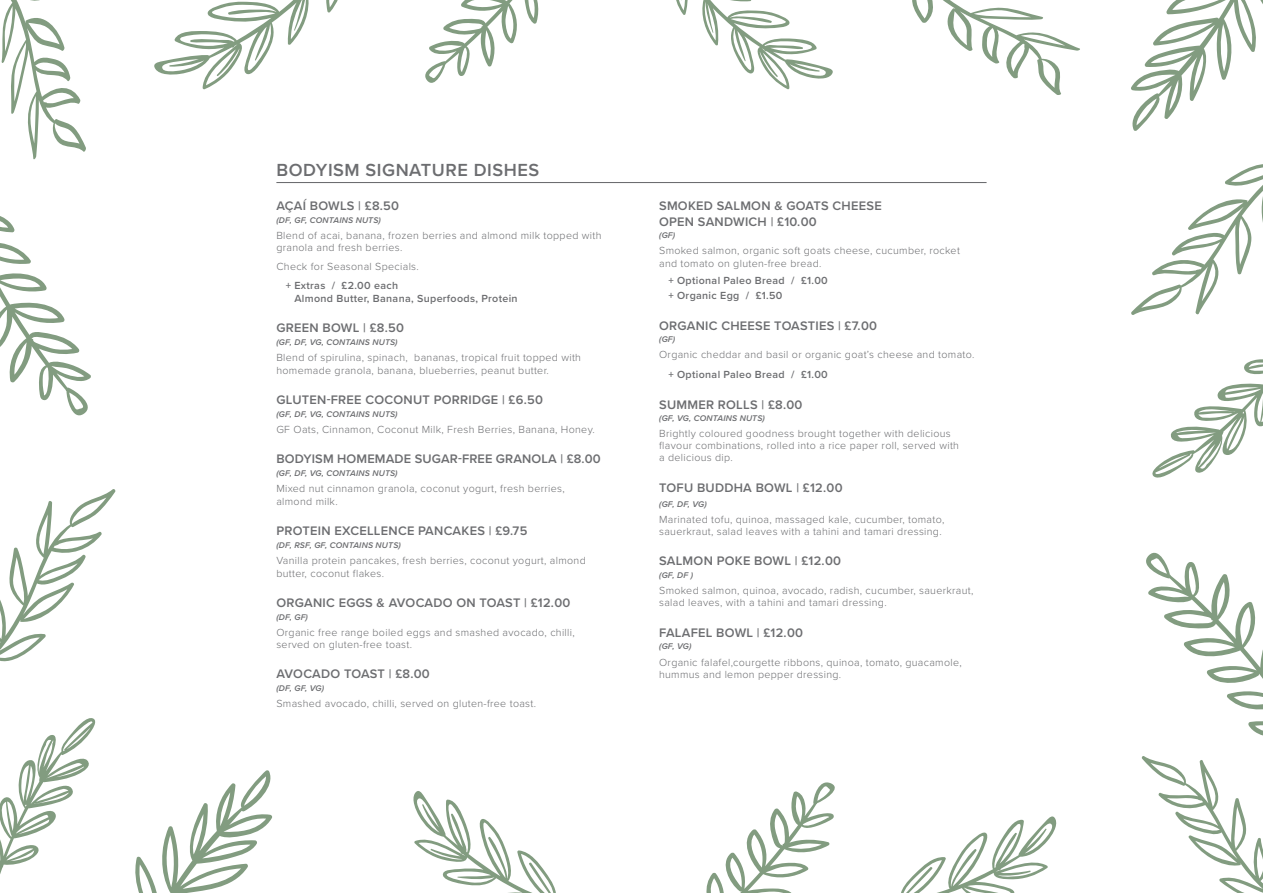
<style>
.page{position:relative;width:1263px;height:893px;background:#fff}
.page>*{position:absolute;margin:0;border:0;box-sizing:border-box;transform-origin:0 0}
.t1{font:600 18.15px "Proxima Nova";letter-spacing:.03em;color:#6c6d70}
.t2{font:600 12.75px/15.5px "Proxima Nova";letter-spacing:.02em;color:#6c6d70}
.t3{font:300 10.65px/12px "Proxima Nova";letter-spacing:.03em;color:#6c6d70}
.t4{font:600 10.65px/15.5px "Proxima Nova";letter-spacing:.03em;color:#6c6d70}
.t5{font:italic 600 8.55px "Proxima Nova";letter-spacing:.02em;color:#6c6d70}
</style>
<div class="page">
<hr style="left:276px;top:182px;width:710px;height:1px;background:#6c6d70">
<svg style="left:425px;top:0;width:114px;height:83px"></svg>
<svg style="left:676px;top:0;width:157px;height:90px"></svg>
<svg style="left:413px;top:791px;width:143px;height:102px"></svg>
<svg style="left:1131px;top:0;width:132px;height:131px"></svg>
<svg style="left:1131px;top:164px;width:132px;height:151px"></svg>
<svg style="left:0;top:489px;width:116px;height:173px"></svg>
<svg style="left:1152px;top:359px;width:111px;height:119px"></svg>
<svg style="left:0;top:718px;width:96px;height:156px"></svg>
<svg style="left:0;top:216px;width:91px;height:200px"></svg>
<svg style="left:1141px;top:552px;width:122px;height:341px"></svg>
<svg style="left:135px;top:770px;width:137px;height:123px"></svg>
<svg style="left:706px;top:782px;width:129px;height:111px"></svg>
<svg style="left:1px;top:0;width:85px;height:160px"></svg>
<svg style="left:912px;top:0;width:168px;height:95px"></svg>
<svg style="left:154px;top:0;width:184px;height:90px"></svg>
<svg style="left:901px;top:816px;width:156px;height:77px"></svg>
<h1 class="t1" style="left:276px;top:156px;width:264px">BODYISM SIGNATURE DISHES</h1>
<p class="t2" style="left:276px;top:198px;width:124px">AÇAÍ BOWLS | £8.50</p>
<p class="t5" style="left:276px;top:214px;width:106px">(DF, GF, CONTAINS NUTS)</p>
<p class="t3" style="left:276px;top:229px;width:327px">Blend of acai, banana, frozen berries and almond milk topped with granola and fresh berries.</p>
<p class="t3" style="left:276px;top:260px;width:144px">Check for Seasonal Specials.</p>
<p class="t4" style="left:294px;top:279px;width:225px;line-height:12.8px;text-indent:-9px">+ Extras / £2.00 each<br>Almond Butter, Banana, Superfoods, Protein</p>
<p class="t2" style="left:276px;top:320px;width:129px">GREEN BOWL | £8.50</p>
<p class="t5" style="left:276px;top:335px;width:123px">(GF, DF, VG, CONTAINS NUTS)</p>
<p class="t3" style="left:276px;top:350px;width:306px;line-height:12.8px">Blend of spirulina, spinach, bananas, tropical fruit topped with homemade granola, banana, blueberries, peanut butter.</p>
<p class="t2" style="left:276px;top:392px;width:268px">GLUTEN-FREE COCONUT PORRIDGE | £6.50</p>
<p class="t5" style="left:276px;top:407px;width:123px">(GF, DF, VG, CONTAINS NUTS)</p>
<p class="t3" style="left:276px;top:423px;width:320px">GF Oats, Cinnamon, Coconut Milk, Fresh Berries, Banana, Honey.</p>
<p class="t2" style="left:276px;top:451px;width:326px">BODYISM HOMEMADE SUGAR-FREE GRANOLA | £8.00</p>
<p class="t5" style="left:276px;top:466px;width:123px">(GF, DF, VG, CONTAINS NUTS)</p>
<p class="t3" style="left:276px;top:481px;width:290px;line-height:12.8px">Mixed nut cinnamon granola, coconut yogurt, fresh berries, almond milk.</p>
<p class="t2" style="left:276px;top:523px;width:252px">PROTEIN EXCELLENCE PANCAKES | £9.75</p>
<p class="t5" style="left:276px;top:538px;width:126px">(DF, RSF, GF, CONTAINS NUTS)</p>
<p class="t3" style="left:276px;top:553px;width:311px;line-height:12.8px">Vanilla protein pancakes, fresh berries, coconut yogurt, almond butter, coconut flakes.</p>
<p class="t2" style="left:276px;top:595px;width:295px">ORGANIC EGGS &amp; AVOCADO ON TOAST | £12.00</p>
<p class="t5" style="left:276px;top:610px;width:33px">(DF, GF)</p>
<p class="t3" style="left:276px;top:626px;width:300px">Organic free range boiled eggs and smashed avocado, chilli, served on gluten-free toast.</p>
<p class="t2" style="left:276px;top:666px;width:155px">AVOCADO TOAST | £8.00</p>
<p class="t5" style="left:276px;top:682px;width:49px">(DF, GF, VG)</p>
<p class="t3" style="left:276px;top:697px;width:261px">Smashed avocado, chilli, served on gluten-free toast.</p>
<p class="t2" style="left:659px;top:198px;width:224px">SMOKED SALMON &amp; GOATS CHEESE<br>OPEN SANDWICH | £10.00</p>
<p class="t5" style="left:659px;top:229px;width:18px">(GF)</p>
<p class="t3" style="left:659px;top:244px;width:302px;line-height:12.8px">Smoked salmon, organic soft goats cheese, cucumber, rocket and tomato on gluten-free bread.</p>
<p class="t4" style="left:668px;top:272px;width:161px">+ Optional Paleo Bread / £1.00 + Organic Egg / £1.50</p>
<p class="t2" style="left:659px;top:318px;width:219px">ORGANIC CHEESE TOASTIES | £7.00</p>
<p class="t5" style="left:659px;top:333px;width:18px">(GF)</p>
<p class="t3" style="left:659px;top:348px;width:317px">Organic cheddar and basil or organic goat’s cheese and tomato.</p>
<p class="t4" style="left:668px;top:366px;width:161px">+ Optional Paleo Bread / £1.00</p>
<p class="t2" style="left:659px;top:396px;width:145px">SUMMER ROLLS | £8.00</p>
<p class="t5" style="left:659px;top:412px;width:107px">(GF, VG, CONTAINS NUTS)</p>
<p class="t3" style="left:659px;top:427px;width:301px">Brightly coloured goodness brought together with delicious flavour combinations, rolled into a rice paper roll, served with a delicious dip.</p>
<p class="t2" style="left:659px;top:479px;width:185px">TOFU BUDDHA BOWL | £12.00</p>
<p class="t5" style="left:659px;top:497px;width:49px">(GF, DF, VG)</p>
<p class="t3" style="left:659px;top:513px;width:287px">Marinated tofu, quinoa, massaged kale, cucumber, tomato, sauerkraut, salad leaves with a tahini and tamari dressing.</p>
<p class="t2" style="left:659px;top:553px;width:183px">SALMON POKE BOWL | £12.00</p>
<p class="t5" style="left:659px;top:569px;width:35px">(GF, DF )</p>
<p class="t3" style="left:659px;top:584px;width:316px">Smoked salmon, quinoa, avocado, radish, cucumber, sauerkraut, salad leaves, with a tahini and tamari dressing.</p>
<p class="t2" style="left:659px;top:624px;width:145px">FALAFEL BOWL | £12.00</p>
<p class="t5" style="left:659px;top:640px;width:34px">(GF, VG)</p>
<p class="t3" style="left:659px;top:655px;width:304px">Organic falafel,courgette ribbons, quinoa, tomato, guacamole, hummus and lemon pepper dressing.</p>
</div>
